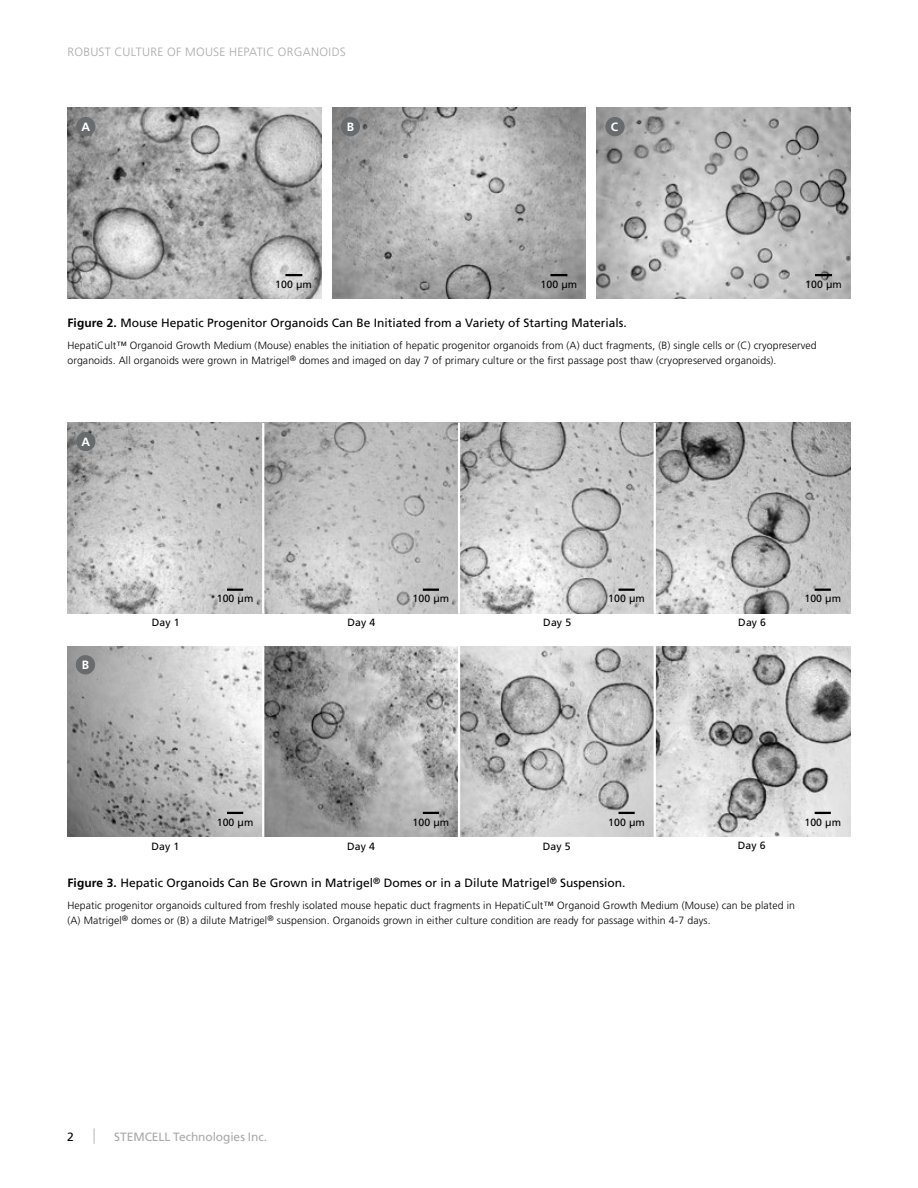
<style>
.page{position:relative;width:918px;height:1188px;background:#fff}
.page>*{position:absolute;margin:0;border:0;box-sizing:border-box;transform-origin:0 0}
.t1{font:12px "Frutiger LT Std";color:#000}
.t2{font:300 12px "Frutiger LT Std";letter-spacing:.03em;color:#a7a9ac}
.t3{font:12px "Frutiger LT Std";letter-spacing:-.005em;color:#a7a9ac}
.t4{font:700 12px "Frutiger LT Std";color:#fff}
.t5{font:300 10.5px/15px "Frutiger LT Std";letter-spacing:.01em;color:#000}
.t6{font:10.5px "Frutiger LT Std";letter-spacing:.01em;color:#000}
.s1{font-weight:700}
</style>
<div class="page">
<svg style="left:94px;top:1128px;width:1px;height:16px"></svg>
<img style="left:597px;top:108px;width:253px;height:190px">
<img style="left:68px;top:108px;width:253px;height:190px">
<svg style="left:285px;top:274px;width:17px;height:2px"></svg>
<svg style="left:815px;top:274px;width:17px;height:2px"></svg>
<img style="left:332px;top:108px;width:254px;height:190px">
<svg style="left:550px;top:274px;width:17px;height:2px"></svg>
<img style="left:68px;top:646px;width:782px;height:191px">
<img style="left:68px;top:423px;width:782px;height:191px">
<svg style="left:815px;top:812px;width:16px;height:2px"></svg>
<hr style="left:262px;top:646px;width:2px;height:191px;background:#fff">
<hr style="left:458px;top:646px;width:2px;height:191px;background:#fff">
<hr style="left:654px;top:646px;width:2px;height:191px;background:#fff">
<hr style="left:262px;top:423px;width:2px;height:191px;background:#fff">
<hr style="left:458px;top:423px;width:2px;height:191px;background:#fff">
<hr style="left:654px;top:423px;width:2px;height:191px;background:#fff">
<svg style="left:815px;top:589px;width:16px;height:2px"></svg>
<svg style="left:619px;top:589px;width:16px;height:2px"></svg>
<svg style="left:423px;top:589px;width:16px;height:2px"></svg>
<svg style="left:227px;top:589px;width:16px;height:2px"></svg>
<svg style="left:619px;top:812px;width:16px;height:2px"></svg>
<svg style="left:423px;top:812px;width:16px;height:2px"></svg>
<svg style="left:227px;top:812px;width:16px;height:2px"></svg>
<div style="left:76px;top:117px;width:19px;height:19px;background:#686c6e;border-radius:50%"></div>
<div style="left:341px;top:117px;width:19px;height:19px;background:#686c6e;border-radius:50%"></div>
<div style="left:605px;top:117px;width:20px;height:19px;background:#686c6e;border-radius:50%"></div>
<div style="left:76px;top:432px;width:19px;height:19px;background:#686c6e;border-radius:50%"></div>
<div style="left:76px;top:655px;width:19px;height:19px;background:#686c6e;border-radius:50%"></div>
<p class="t2" style="left:68px;top:45px;width:280px">ROBUST CULTURE OF MOUSE HEPATIC ORGANOIDS</p>
<p class="t4" style="left:81px;top:120px;width:10px">A</p>
<p class="t4" style="left:347px;top:120px;width:9px">B</p>
<p class="t4" style="left:611px;top:120px;width:9px">C</p>
<p class="t6" style="left:275px;top:278px;width:38px">100 µm</p>
<p class="t6" style="left:541px;top:278px;width:38px">100 µm</p>
<p class="t6" style="left:805px;top:278px;width:38px">100 µm</p>
<p class="t1" style="left:68px;top:316px;width:561px"><span class="s1">Figure 2.</span> Mouse Hepatic Progenitor Organoids Can Be Initiated from a Variety of Starting Materials.</p>
<p class="t5" style="left:68px;top:338px;width:751px">HepatiCult™ Organoid Growth Medium (Mouse) enables the initiation of hepatic progenitor organoids from (A) duct fragments, (B) single cells or (C) cryopreserved organoids. All organoids were grown in Matrigel<sup>®</sup> domes and imaged on day 7 of primary culture or the first passage post thaw (cryopreserved organoids).</p>
<p class="t4" style="left:81px;top:435px;width:10px">A</p>
<p class="t4" style="left:82px;top:658px;width:9px">B</p>
<p class="t6" style="left:217px;top:592px;width:38px">100 µm</p>
<p class="t6" style="left:413px;top:592px;width:38px">100 µm</p>
<p class="t6" style="left:608px;top:592px;width:38px">100 µm</p>
<p class="t6" style="left:804px;top:592px;width:38px">100 µm</p>
<p class="t6" style="left:152px;top:616px;width:29px">Day 1</p>
<p class="t6" style="left:348px;top:616px;width:29px">Day 4</p>
<p class="t6" style="left:543px;top:616px;width:29px">Day 5</p>
<p class="t6" style="left:738px;top:616px;width:29px">Day 6</p>
<p class="t6" style="left:217px;top:816px;width:38px">100 µm</p>
<p class="t6" style="left:413px;top:816px;width:38px">100 µm</p>
<p class="t6" style="left:608px;top:816px;width:38px">100 µm</p>
<p class="t6" style="left:151px;top:840px;width:29px">Day 1</p>
<p class="t6" style="left:347px;top:840px;width:29px">Day 4</p>
<p class="t6" style="left:543px;top:840px;width:29px">Day 5</p>
<p class="t6" style="left:738px;top:839px;width:29px">Day 6</p>
<p class="t6" style="left:804px;top:816px;width:38px">100 µm</p>
<p class="t1" style="left:68px;top:876px;width:560px"><span class="s1">Figure 3.</span> Hepatic Organoids Can Be Grown in Matrigel<sup>®</sup> Domes or in a Dilute Matrigel<sup>®</sup> Suspension.</p>
<p class="t5" style="left:68px;top:898px;width:729px">Hepatic progenitor organoids cultured from freshly isolated mouse hepatic duct fragments in HepatiCult™ Organoid Growth Medium (Mouse) can be plated in (A) Matrigel<sup>®</sup> domes or (B) a dilute Matrigel<sup>®</sup> suspension. Organoids grown in either culture condition are ready for passage within 4-7 days.</p>
<p class="t1" style="left:67px;top:1130px;width:8px">2</p>
<p class="t3" style="left:114px;top:1130px;width:154px">STEMCELL Technologies Inc.</p>
</div>
